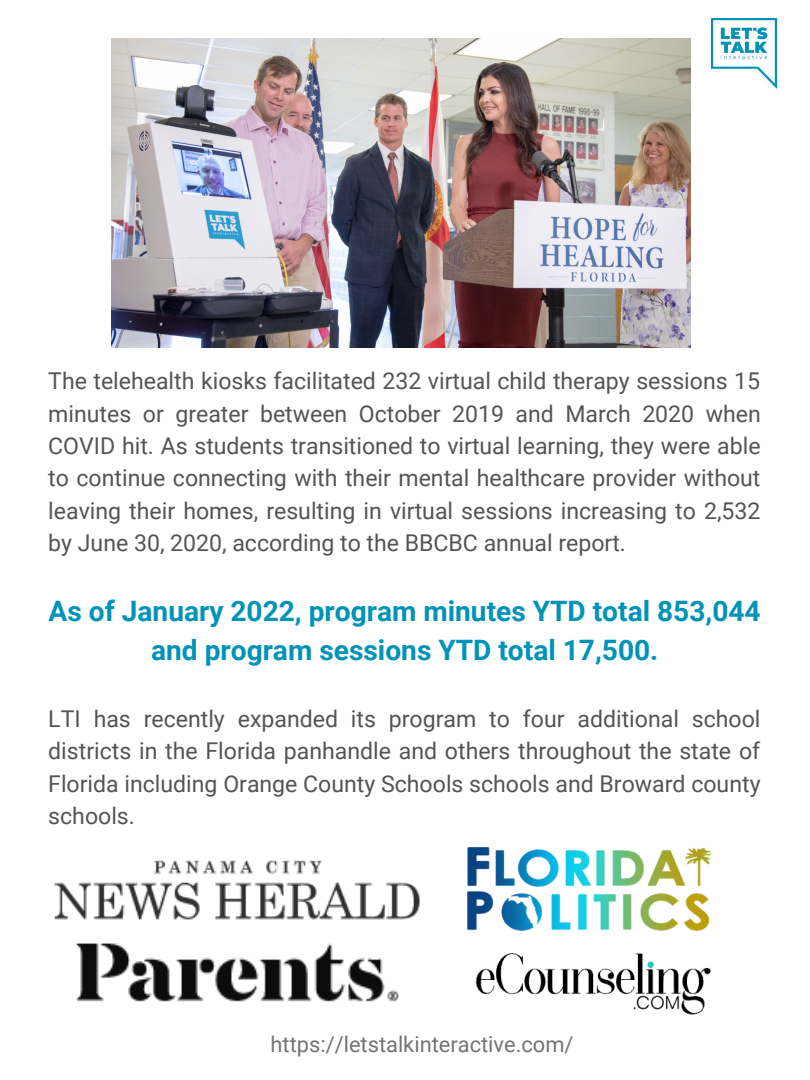
<style>
.page{position:relative;width:810px;height:1080px;background:#fff}
.page>*{position:absolute;margin:0;border:0;box-sizing:border-box;transform-origin:0 0}
.t1{font:700 28.12px/39.4px "Roboto";color:#0093b8;text-align:center}
.t2{font:23.12px/32.4px "Roboto";color:#545454;text-align:justify}
.t3{font:21.88px "Roboto";color:#737373}
</style>
<div class="page">
<img style="left:54px;top:860px;width:366px;height:60px">
<img style="left:76px;top:944px;width:323px;height:58px">
<img style="left:467px;top:848px;width:245px;height:82px">
<img style="left:475px;top:953px;width:236px;height:62px">
<img style="left:712px;top:18px;width:64px;height:70px">
<img style="left:112px;top:39px;width:578px;height:308px">
<p class="t2" style="left:48px;top:365px;width:714px">The telehealth kiosks facilitated 232 virtual child therapy sessions 15 minutes or greater between October 2019 and March 2020 when COVID hit. As students transitioned to virtual learning, they were able to continue connecting with their mental healthcare provider without leaving their homes, resulting in virtual sessions increasing to 2,532 by June 30, 2020, according to the BBCBC annual report.</p>
<p class="t1" style="left:49px;top:592px;width:714px">As of January 2022, program minutes YTD total 853,044 and program sessions YTD total 17,500.</p>
<p class="t2" style="left:48px;top:703px;width:714px">LTI has recently expanded its program to four additional school districts in the Florida panhandle and others throughout the state of Florida including Orange County Schools schools and Broward county schools.</p>
<p class="t3" style="left:271px;top:1032px;width:304px">https://letstalkinteractive.com/</p>
</div>
